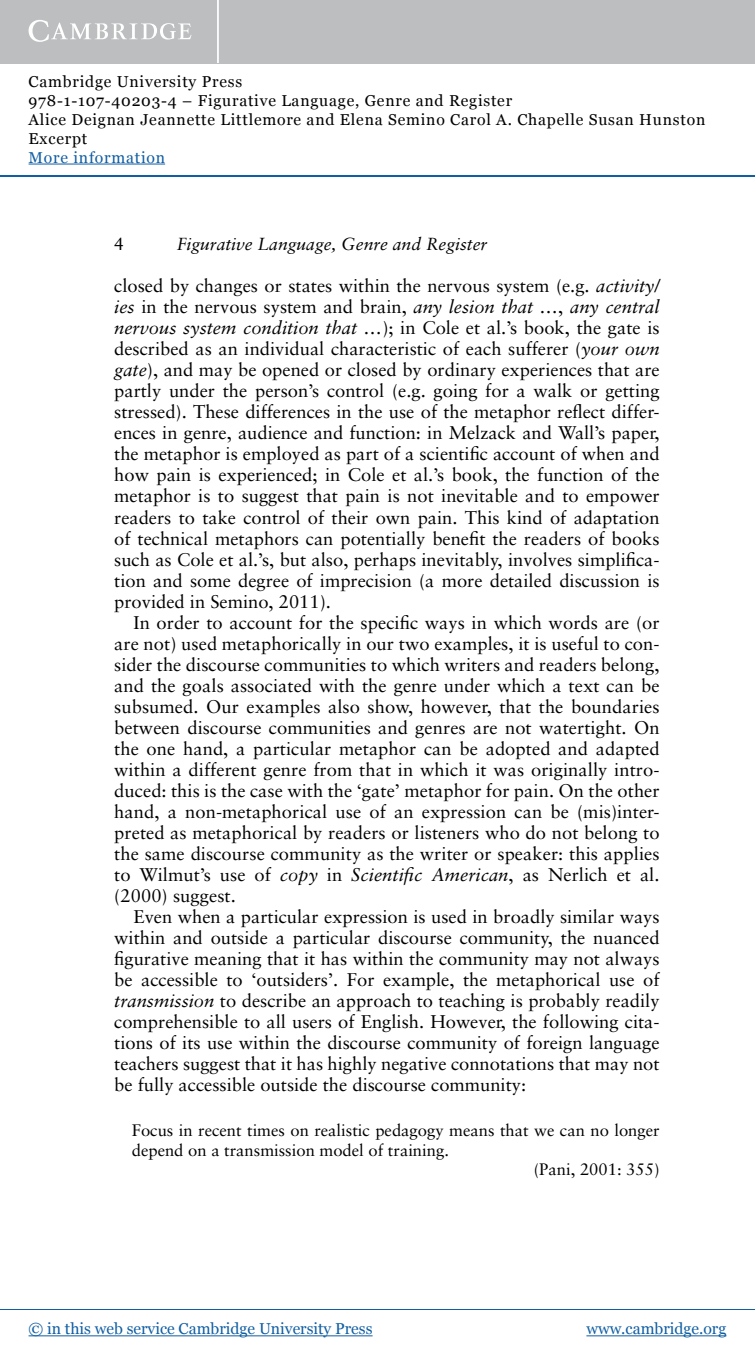
<style>
.page{position:relative;width:755px;height:1363px;background:#fff}
.page>*{position:absolute;margin:0;border:0;box-sizing:border-box;transform-origin:0 0}
.t1{font:18.38px/21px "Sabon";color:#000;text-align:justify}
.t2{font:italic 17.5px "Sabon";color:#000}
.t3{font:17.5px "Sabon";color:#000}
.t4{font:16.62px "Sabon";color:#000}
.t5{font:15.75px/18.7px "Georgia";letter-spacing:.05em;color:#000}
.t6{font:15.75px "Georgia";color:#105ea3}
.t7{font:15.75px "Georgia";letter-spacing:.05em;color:#105ea3}
.s1{font-style:italic}
</style>
<div class="page">
<div style="left:0;top:0;width:754px;height:63px;background:#bcbebf"></div>
<hr style="left:217px;top:0;width:2px;height:63px;background:#fff">
<svg style="left:29px;top:20px;width:162px;height:22px"></svg>
<hr style="left:29px;top:164px;width:136px;height:1px;background:#105ea3">
<hr style="left:0;top:175px;width:754px;height:2px;background:#105ea3">
<hr style="left:0;top:1308px;width:754px;height:1px;background:#105ea3">
<hr style="left:29px;top:1335px;width:343px;height:1px;background:#105ea3">
<hr style="left:586px;top:1335px;width:139px;height:1px;background:#105ea3">
<p class="t5" style="left:29px;top:73px;width:677px">Cambridge University Press<br>978-1-107-40203-4 – Figurative Language, Genre and Register<br>Alice Deignan Jeannette Littlemore and Elena Semino Carol A. Chapelle Susan Hunston Excerpt</p>
<p class="t7" style="left:29px;top:148px;width:138px">More information</p>
<p class="t3" style="left:114px;top:233px;width:11px">4</p>
<p class="t2" style="left:177px;top:234px;width:312px">Figurative Language, Genre and Register</p>
<p class="t1" style="left:114px;top:275px;width:546px">closed by changes or states within the nervous system (e.g. <span class="s1">activity/ ies</span> in the nervous system and brain, <span class="s1">any lesion that …</span>, <span class="s1">any central nervous system condition that …</span>); in Cole et al.’s book, the gate is described as an individual characteristic of each sufferer (<span class="s1">your own gate</span>), and may be opened or closed by ordinary experiences that are partly under the person’s control (e.g. going for a walk or getting stressed). These differences in the use of the metaphor reflect differ&shy;ences in genre, audience and function: in Melzack and Wall’s paper, the metaphor is employed as part of a scientific account of when and how pain is experienced; in Cole et al.’s book, the function of the metaphor is to suggest that pain is not inevitable and to empower readers to take control of their own pain. This kind of adaptation of technical metaphors can potentially benefit the readers of books such as Cole et al.’s, but also, perhaps inevitably, involves simplifica&shy;tion and some degree of imprecision (a more detailed discussion is provided in Semino, 2011).</p>
<p class="t1" style="left:114px;top:611px;width:546px;text-indent:19px">In order to account for the specific ways in which words are (or are not) used metaphorically in our two examples, it is useful to con&shy;sider the discourse communities to which writers and readers belong, and the goals associated with the genre under which a text can be subsumed. Our examples also show, however, that the boundaries between discourse communities and genres are not watertight. On the one hand, a particular metaphor can be adopted and adapted within a different genre from that in which it was originally intro&shy;duced: this is the case with the ‘gate’ metaphor for pain. On the other hand, a non-metaphorical use of an expression can be (mis)inter&shy;preted as metaphorical by readers or listeners who do not belong to the same discourse community as the writer or speaker: this applies to Wilmut’s use of <span class="s1">copy</span> in <span class="s1">Scientific American</span>, as Nerlich et al. (2000) suggest.</p>
<p class="t1" style="left:114px;top:905px;width:546px;text-indent:19px">Even when a particular expression is used in broadly similar ways within and outside a particular discourse community, the nuanced figurative meaning that it has within the community may not always be accessible to ‘outsiders’. For example, the metaphorical use of <span class="s1">transmission</span> to describe an approach to teaching is probably readily comprehensible to all users of English. However, the following cita&shy;tions of its use within the discourse community of foreign language teachers suggest that it has highly negative connotations that may not be fully accessible outside the discourse community:</p>
<p class="t4" style="left:132px;top:1120px;width:529px">Focus in recent times on realistic pedagogy means that we can no longer</p>
<p class="t4" style="left:132px;top:1139px;width:318px">depend on a transmission model of training.</p>
<p class="t4" style="left:533px;top:1159px;width:127px">(Pani, 2001: 355)</p>
<p class="t6" style="left:29px;top:1319px;width:345px">© in this web service Cambridge University Press</p>
<p class="t6" style="left:586px;top:1319px;width:141px">www.cambridge.org</p>
</div>
